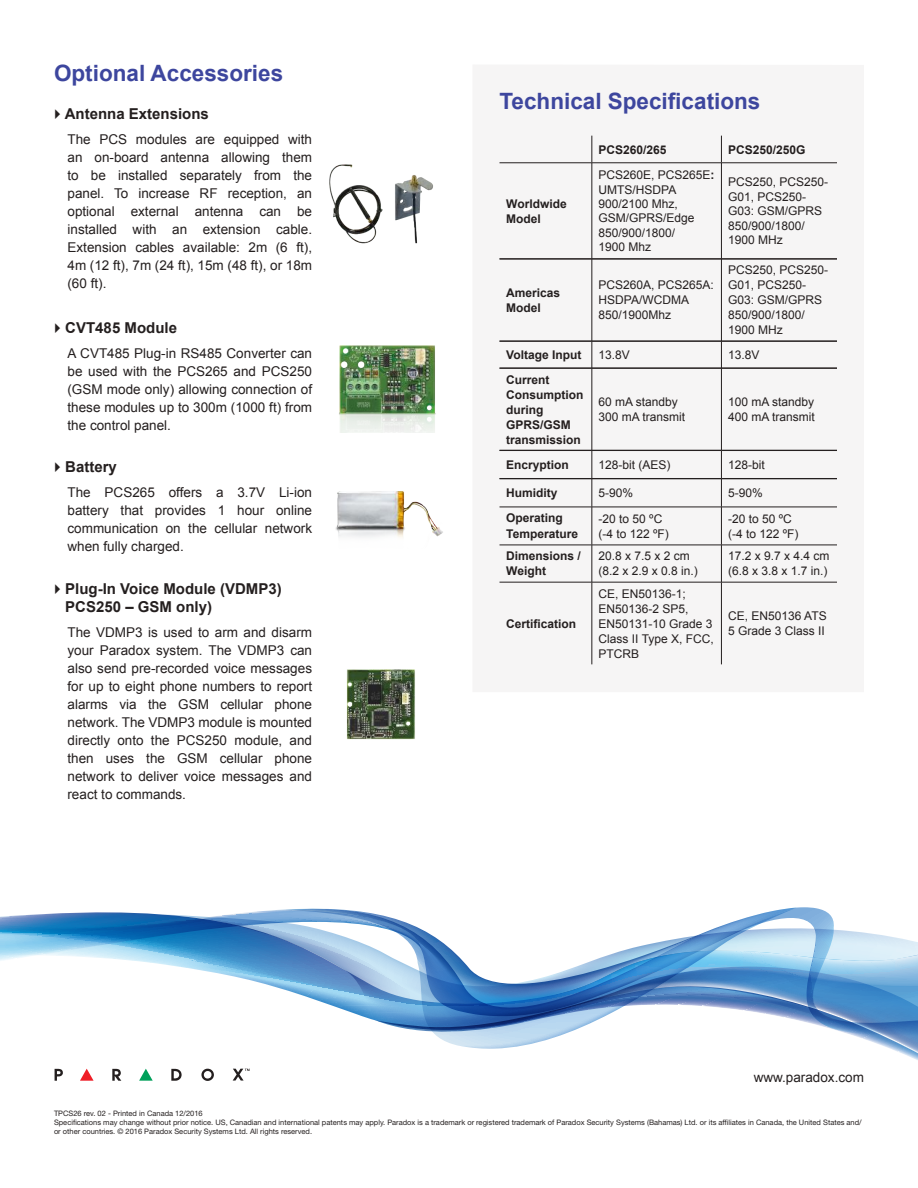
<style>
.page{position:relative;width:918px;height:1188px;background:#fff}
.page>*{position:absolute;margin:0;border:0;box-sizing:border-box;transform-origin:0 0}
.t1{font:700 22.5px "Arial";color:#3d469e}
.t2{font:700 15px/18px "Arial";color:#241f1f}
.t3{font:13.5px/18px "Arial";color:#241f1f;text-align:justify}
.t4{font:12px/15px "Arial";color:#241f1f}
.t5{font:700 12px/15px "Arial";color:#241f1f}
.t6{font:7.5px/9px "Helvetica Neue LT Std";color:#241f1f}
.s1{font-weight:700}
</style>
<div class="page">
<svg style="left:879px;top:1044px;width:39px;height:16px"></svg>
<svg style="left:285px;top:988px;width:310px;height:61px"></svg>
<svg style="left:797px;top:907px;width:121px;height:137px"></svg>
<svg style="left:287px;top:907px;width:510px;height:114px"></svg>
<svg style="left:0;top:907px;width:422px;height:81px"></svg>
<div style="left:472px;top:64px;width:392px;height:628px;background:#f6f5f5"></div>
<svg style="left:592px;top:136px;width:1px;height:27px"></svg>
<hr style="left:592px;top:163px;width:1px;height:96px;background:#241f1f">
<hr style="left:592px;top:259px;width:1px;height:82px;background:#241f1f">
<svg style="left:592px;top:342px;width:1px;height:26px"></svg>
<hr style="left:592px;top:368px;width:1px;height:82px;background:#241f1f">
<svg style="left:592px;top:451px;width:1px;height:56px"></svg>
<hr style="left:500px;top:507px;width:92px;height:1px;background:#241f1f">
<hr style="left:592px;top:507px;width:129px;height:1px;background:#241f1f">
<hr style="left:592px;top:507px;width:1px;height:38px;background:#241f1f">
<hr style="left:721px;top:507px;width:116px;height:1px;background:#241f1f">
<hr style="left:500px;top:545px;width:92px;height:1px;background:#241f1f">
<hr style="left:592px;top:545px;width:129px;height:1px;background:#241f1f">
<hr style="left:592px;top:545px;width:1px;height:37px;background:#241f1f">
<hr style="left:721px;top:545px;width:116px;height:1px;background:#241f1f">
<hr style="left:500px;top:582px;width:92px;height:1px;background:#241f1f">
<hr style="left:592px;top:582px;width:129px;height:1px;background:#241f1f">
<hr style="left:592px;top:582px;width:1px;height:82px;background:#241f1f">
<hr style="left:721px;top:582px;width:116px;height:1px;background:#241f1f">
<hr style="left:500px;top:258px;width:92px;height:1px;background:#241f1f">
<hr style="left:500px;top:259px;width:92px;height:1px;background:#241f1f">
<hr style="left:592px;top:258px;width:129px;height:1px;background:#241f1f">
<hr style="left:592px;top:259px;width:129px;height:1px;background:#241f1f">
<hr style="left:722px;top:258px;width:115px;height:1px;background:#241f1f">
<hr style="left:722px;top:259px;width:115px;height:1px;background:#241f1f">
<hr style="left:500px;top:341px;width:92px;height:1px;background:#241f1f">
<hr style="left:592px;top:341px;width:129px;height:1px;background:#241f1f">
<hr style="left:722px;top:341px;width:115px;height:1px;background:#241f1f">
<hr style="left:500px;top:368px;width:92px;height:1px;background:#241f1f">
<hr style="left:592px;top:368px;width:129px;height:1px;background:#241f1f">
<hr style="left:722px;top:368px;width:115px;height:1px;background:#241f1f">
<hr style="left:500px;top:450px;width:92px;height:1px;background:#241f1f">
<hr style="left:592px;top:450px;width:129px;height:1px;background:#241f1f">
<hr style="left:722px;top:450px;width:115px;height:1px;background:#241f1f">
<hr style="left:500px;top:478px;width:92px;height:1px;background:#241f1f">
<hr style="left:500px;top:479px;width:92px;height:1px;background:#241f1f">
<hr style="left:592px;top:478px;width:129px;height:1px;background:#241f1f">
<hr style="left:592px;top:479px;width:129px;height:1px;background:#241f1f">
<hr style="left:722px;top:478px;width:115px;height:1px;background:#241f1f">
<hr style="left:722px;top:479px;width:115px;height:1px;background:#241f1f">
<svg style="left:721px;top:136px;width:1px;height:27px"></svg>
<hr style="left:721px;top:163px;width:1px;height:96px;background:#241f1f">
<hr style="left:721px;top:259px;width:1px;height:82px;background:#241f1f">
<svg style="left:721px;top:341px;width:1px;height:27px"></svg>
<hr style="left:721px;top:368px;width:1px;height:82px;background:#241f1f">
<svg style="left:721px;top:450px;width:1px;height:57px"></svg>
<hr style="left:721px;top:507px;width:1px;height:38px;background:#241f1f">
<hr style="left:721px;top:545px;width:1px;height:37px;background:#241f1f">
<hr style="left:721px;top:582px;width:1px;height:82px;background:#241f1f">
<hr style="left:500px;top:163px;width:92px;height:1px;background:#241f1f">
<hr style="left:592px;top:163px;width:129px;height:1px;background:#241f1f">
<hr style="left:721px;top:163px;width:116px;height:1px;background:#241f1f">
<svg style="left:139px;top:1069px;width:14px;height:12px"></svg>
<svg style="left:80px;top:1069px;width:14px;height:12px"></svg>
<svg style="left:55px;top:1069px;width:8px;height:12px"></svg>
<svg style="left:112px;top:1069px;width:9px;height:12px"></svg>
<svg style="left:171px;top:1069px;width:11px;height:12px"></svg>
<svg style="left:201px;top:1069px;width:13px;height:12px"></svg>
<svg style="left:233px;top:1069px;width:17px;height:12px"></svg>
<img style="left:329px;top:164px;width:104px;height:80px">
<img style="left:339px;top:345px;width:97px;height:88px">
<img style="left:335px;top:491px;width:108px;height:47px">
<img style="left:346px;top:669px;width:69px;height:71px">
<h1 class="t1" style="left:54px;top:58px;width:231px">Optional Accessories</h1>
<p class="t2" style="left:65px;top:105px;width:146px">Antenna Extensions</p>
<p class="t3" style="left:68px;top:130px;width:246px">The PCS modules are equipped with an on-board antenna allowing them to be installed separately from the panel. To increase RF reception, an optional external antenna can be installed with an extension cable.<br>Extension cables available: 2m (6 ft), 4m (12 ft), 7m (24 ft), 15m (48 ft), or 18m (60 ft).</p>
<p class="t2" style="left:65px;top:319px;width:113px">CVT485 Module</p>
<p class="t3" style="left:68px;top:344px;width:246px">A CVT485 Plug-in RS485 Converter can be used with the PCS265 and PCS250 (GSM mode only) allowing connection of these modules up to 300m (1000 ft) from the control panel.</p>
<p class="t2" style="left:65px;top:458px;width:53px">Battery</p>
<p class="t3" style="left:68px;top:483px;width:246px">The PCS265 offers a 3.7V Li-ion battery that provides 1 hour online communication on the cellular network when fully charged.</p>
<p class="t2" style="left:65px;top:580px;width:218px">Plug-In Voice Module (VDMP3)<br>PCS250 – GSM only)</p>
<p class="t3" style="left:68px;top:623px;width:246px">The VDMP3 is used to arm and disarm your Paradox system. The VDMP3 can also send pre-recorded voice messages for up to eight phone numbers to report alarms via the GSM cellular phone network. The VDMP3 module is mounted directly onto the PCS250 module, and then uses the GSM cellular phone network to deliver voice messages and react to commands.</p>
<h1 class="t1" style="left:500px;top:86px;width:262px">Technical Specifications</h1>
<p class="t5" style="left:599px;top:142px;width:70px">PCS260/265</p>
<p class="t5" style="left:728px;top:142px;width:79px">PCS250/250G</p>
<p class="t5" style="left:506px;top:196px;width:62px">Worldwide<br>Model</p>
<p class="t4" style="left:599px;top:168px;width:118px;line-height:14.4px">PCS260E, PCS265E<span class="s1">:<br></span>UMTS/HSDPA<br>900/2100 Mhz,<br>GSM/GPRS/Edge<br>850/900/1800/<br>1900 Mhz</p>
<p class="t4" style="left:728px;top:175px;width:102px;line-height:14.4px">PCS250, PCS250-<br>G01, PCS250-<br>G03: GSM/GPRS<br>850/900/1800/<br>1900 MHz</p>
<p class="t5" style="left:506px;top:286px;width:56px">Americas<br>Model</p>
<p class="t4" style="left:599px;top:278px;width:117px">PCS260A, PCS265A:<br>HSDPA/WCDMA<br>850/1900Mhz</p>
<p class="t4" style="left:728px;top:263px;width:102px">PCS250, PCS250-<br>G01, PCS250-<br>G03: GSM/GPRS<br>850/900/1800/<br>1900 MHz</p>
<p class="t5" style="left:506px;top:348px;width:77px">Voltage Input</p>
<p class="t4" style="left:599px;top:347px;width:33px">13.8V</p>
<p class="t4" style="left:728px;top:347px;width:33px">13.8V</p>
<p class="t5" style="left:506px;top:372px;width:79px">Current<br>Consumption during<br>GPRS/GSM transmission</p>
<p class="t4" style="left:599px;top:395px;width:88px">60 mA standby<br>300 mA transmit</p>
<p class="t4" style="left:728px;top:395px;width:88px">100 mA standby<br>400 mA transmit</p>
<p class="t5" style="left:506px;top:458px;width:64px">Encryption</p>
<p class="t4" style="left:599px;top:457px;width:74px">128-bit (AES)</p>
<p class="t4" style="left:728px;top:457px;width:38px">128-bit</p>
<p class="t5" style="left:506px;top:486px;width:53px">Humidity</p>
<p class="t4" style="left:599px;top:486px;width:36px">5-90%</p>
<p class="t4" style="left:728px;top:486px;width:36px">5-90%</p>
<p class="t5" style="left:506px;top:511px;width:73px;line-height:15.8px">Operating<br>Temperature</p>
<p class="t4" style="left:599px;top:511px;width:72px">-20 to 50 ºC (-4 to 122 ºF)</p>
<p class="t4" style="left:728px;top:511px;width:72px">-20 to 50 ºC (-4 to 122 ºF)</p>
<p class="t5" style="left:506px;top:549px;width:76px">Dimensions /<br>Weight</p>
<p class="t4" style="left:599px;top:549px;width:101px">20.8 x 7.5 x 2 cm (8.2 x 2.9 x 0.8 in.)</p>
<p class="t4" style="left:728px;top:549px;width:103px">17.2 x 9.7 x 4.4 cm (6.8 x 3.8 x 1.7 in.)</p>
<p class="t5" style="left:506px;top:616px;width:72px">Certification</p>
<p class="t4" style="left:599px;top:586px;width:117px">CE, EN50136-1;<br>EN50136-2 SP5,<br>EN50131-10 Grade 3<br>Class II Type X, FCC,<br>PTCRB</p>
<p class="t4" style="left:728px;top:609px;width:100px">CE, EN50136 ATS<br>5 Grade 3 Class II</p>
<p class="t3" style="left:754px;top:1068px;width:112px">www.paradox.com</p>
<p class="t6" style="left:54px;top:1109px;width:809px">TPCS26 rev. 02 - Printed in Canada 12/2016<br>Specifications may change without prior notice. US, Canadian and international patents may apply. Paradox is a trademark or registered trademark of Paradox Security Systems (Bahamas) Ltd. or its affiliates in Canada, the United States and/ or other countries. © 2016 Paradox Security Systems Ltd. All rights reserved.</p>
</div>
